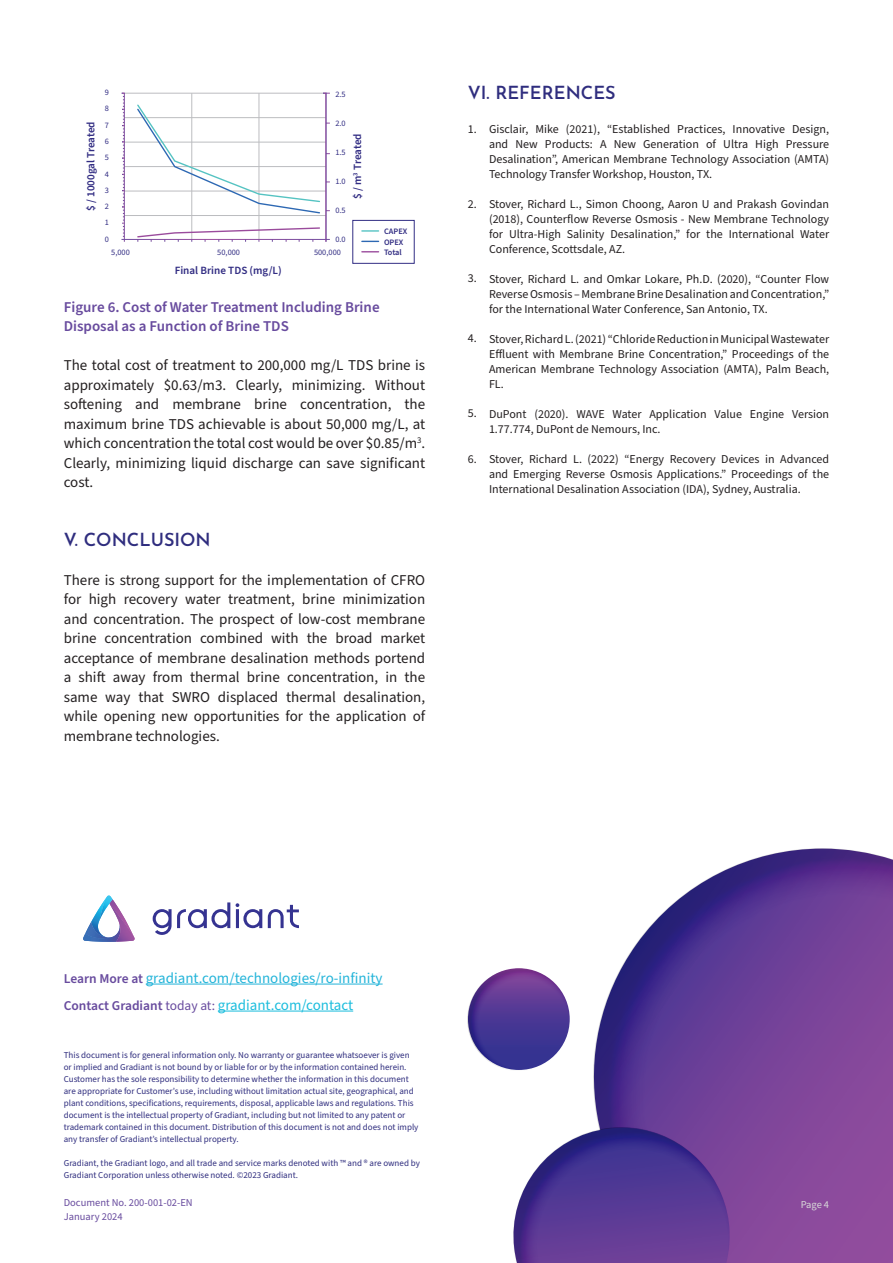
<style>
.page{position:relative;width:893px;height:1263px;background:#fff}
.page>*{position:absolute;margin:0;border:0;box-sizing:border-box;transform-origin:0 0}
.t1{font:600 18px "Josefin Sans";color:#2f2d7e}
.t2{font:15px/19.5px "Source Sans Pro";color:#231f20;text-align:justify}
.t3{font:15px/27px "Source Sans Pro";color:#23b4d9}
.t4{font:600 15px/19.5px "Source Sans Pro";color:#684b9e}
.t5{font:12px/15px "Source Sans Pro";color:#231f20;text-align:justify}
.t6{font:600 11.1px "Source Sans Pro";color:#322d83}
.t7{font:10.5px "Source Sans Pro";color:#684b9e}
.t8{font:10.5px "Source Sans Pro";color:#d8d8d8}
.t9{font:9px/12px "Source Sans Pro";color:#2f2d7e}
.t10{font:8.25px/16.4px "Source Sans Pro";color:#322d83;text-align:justify}
.t11{font:600 8.25px "Source Sans Pro";color:#322d83}
.s1{font-weight:600;font-size:13.5px;color:#684b9e}
.s2{font-size:13.5px;color:#684b9e}
.s3{color:#1cbddd}
</style>
<div class="page">
<img style="left:594px;top:848px;width:299px;height:415px">
<img style="left:513px;top:1127px;width:217px;height:136px">
<img style="left:468px;top:968px;width:102px;height:102px">
<svg style="left:885px;top:895px;width:8px;height:280px;background:#85489b"></svg>
<svg style="left:153px;top:902px;width:146px;height:33px"></svg>
<svg style="left:83px;top:900px;width:52px;height:42px"></svg>
<img style="left:100px;top:895px;width:13px;height:25px">
<hr style="left:146px;top:984px;width:237px;height:1px;background:#23b4d9">
<hr style="left:218px;top:1011px;width:135px;height:1px;background:#1cbddd">
<hr style="left:124px;top:215px;width:202px;height:1px;background:#bcbdc0">
<hr style="left:124px;top:191px;width:202px;height:1px;background:#bcbdc0">
<hr style="left:124px;top:166px;width:202px;height:1px;background:#bcbdc0">
<hr style="left:124px;top:142px;width:202px;height:1px;background:#bcbdc0">
<hr style="left:124px;top:117px;width:202px;height:1px;background:#bcbdc0">
<hr style="left:124px;top:93px;width:202px;height:1px;background:#bcbdc0">
<svg style="left:121px;top:93px;width:4px;height:149px"></svg>
<div style="left:353px;top:220px;width:61px;height:44px;border:1px solid #322e84"></div>
<svg style="left:362px;top:230px;width:17px;height:2px"></svg>
<svg style="left:362px;top:241px;width:17px;height:1px"></svg>
<svg style="left:362px;top:251px;width:17px;height:1px"></svg>
<svg style="left:136px;top:93px;width:194px;height:149px"></svg>
<p class="t10" style="left:105px;top:84px;width:6px">9</p>
<p class="t10" style="left:105px;top:101px;width:6px">8</p>
<p class="t6" style="left:84px;top:211px;width:91px;rotate:-90deg">$ / 1000gal Treated</p>
<p class="t10" style="left:105px;top:117px;width:6px">7</p>
<p class="t10" style="left:105px;top:133px;width:6px">6</p>
<p class="t10" style="left:105px;top:150px;width:6px">5</p>
<p class="t10" style="left:105px;top:166px;width:6px">4<br>3<br>2<br>1</p>
<p class="t10" style="left:335px;top:86px;width:12px">2.5</p>
<p class="t10" style="left:335px;top:115px;width:12px">2.0</p>
<p class="t10" style="left:335px;top:144px;width:12px">1.5</p>
<p class="t10" style="left:335px;top:173px;width:12px">1.0</p>
<p class="t10" style="left:335px;top:202px;width:12px">0.5</p>
<p class="t6" style="left:350px;top:199px;width:67px;rotate:-90deg">$ / m<sup>3</sup> Treated</p>
<p class="t10" style="left:105px;top:231px;width:6px">0</p>
<p class="t10" style="left:335px;top:231px;width:12px">0.0</p>
<p class="t10" style="left:111px;top:245px;width:20px">5,000</p>
<p class="t10" style="left:217px;top:245px;width:24px">50,000</p>
<p class="t10" style="left:314px;top:245px;width:28px">500,000</p>
<p class="t6" style="left:175px;top:263px;width:109px">Final Brine TDS (mg/L)</p>
<p class="t11" style="left:384px;top:226px;width:25px">CAPEX</p>
<p class="t11" style="left:384px;top:236px;width:21px">OPEX</p>
<p class="t11" style="left:384px;top:247px;width:19px">Total</p>
<p class="t4" style="left:64px;top:298px;width:317px">Figure 6. Cost of Water Treatment Including Brine<br>Disposal as a Function of Brine TDS</p>
<p class="t2" style="left:64px;top:356px;width:363px">The total cost of treatment to 200,000 mg/L TDS brine is approximately $0.63/m3. Clearly, minimizing. Without softening and membrane brine concentration, the maximum brine TDS achievable is about 50,000 mg/L, at which concentration the total cost would be over $0.85/m<sup>3</sup>.<br>Clearly, minimizing liquid discharge can save significant cost.</p>
<h1 class="t1" style="left:64px;top:524px;width:149px">V. CONCLUSION</h1>
<p class="t2" style="left:64px;top:571px;width:363px">There is strong support for the implementation of CFRO for high recovery water treatment, brine minimization and concentration. The prospect of low-cost membrane brine concentration combined with the broad market acceptance of membrane desalination methods portend a shift away from thermal brine concentration, in the same way that SWRO displaced thermal desalination, while opening new opportunities for the application of membrane technologies.</p>
<h1 class="t1" style="left:468px;top:77px;width:149px">VI. REFERENCES</h1>
<p class="t5" style="left:489px;top:122px;width:342px">Gisclair, Mike (2021), “Established Practices, Innovative Design, and New Products: A New Generation of Ultra High Pressure Desalination”, American Membrane Technology Association (AMTA)<br>Technology Transfer Workshop, Houston, TX.</p>
<p class="t5" style="left:489px;top:197px;width:342px">Stover, Richard L., Simon Choong, Aaron U and Prakash Govindan (2018), Counterflow Reverse Osmosis - New Membrane Technology for Ultra-High Salinity Desalination,” for the International Water Conference, Scottsdale, AZ.</p>
<p class="t5" style="left:489px;top:272px;width:342px">Stover, Richard L. and Omkar Lokare, Ph.D. (2020), “Counter Flow Reverse Osmosis – Membrane Brine Desalination and Concentration,” for the International Water Conference, San Antonio, TX.</p>
<p class="t5" style="left:489px;top:332px;width:342px">Stover, Richard L. (2021) “Chloride Reduction in Municipal Wastewater Effluent with Membrane Brine Concentration,” Proceedings of the American Membrane Technology Association (AMTA), Palm Beach, FL.</p>
<p class="t5" style="left:489px;top:407px;width:342px">DuPont (2020). WAVE Water Application Value Engine Version<br>1.77.774, DuPont de Nemours, Inc.</p>
<p class="t5" style="left:489px;top:452px;width:342px">Stover, Richard L. (2022) “Energy Recovery Devices in Advanced and Emerging Reverse Osmosis Applications.” Proceedings of the International Desalination Association (IDA), Sydney, Australia.</p>
<p class="t5" style="left:468px;top:122px;width:10px">1.</p>
<p class="t5" style="left:468px;top:196px;width:10px">2.</p>
<p class="t5" style="left:468px;top:271px;width:10px">3.</p>
<p class="t5" style="left:468px;top:330px;width:10px">4.</p>
<p class="t5" style="left:468px;top:406px;width:10px">5.</p>
<p class="t5" style="left:468px;top:452px;width:10px">6.</p>
<p class="t3" style="left:64px;top:965px;width:320px"><span class="s1">Learn More at</span> gradiant.com/technologies/ro-infinity<br><span class="s1">Contact Gradiant</span> <span class="s2">today at:</span> <span class="s3">gradiant.com/contact</span></p>
<p class="t9" style="left:64px;top:1049px;width:356px">This document is for general information only. No warranty or guarantee whatsoever is given or implied and Gradiant is not bound by or liable for or by the information contained herein.<br>Customer has the sole responsibility to determine whether the information in this document are appropriate for Customer’s use, including without limitation actual site, geographical, and plant conditions, specifications, requirements, disposal, applicable laws and regulations. This document is the intellectual property of Gradiant, including but not limited to any patent or trademark contained in this document. Distribution of this document is not and does not imply any transfer of Gradiant’s intellectual property.</p>
<p class="t9" style="left:64px;top:1157px;width:358px">Gradiant, the Gradiant logo, and all trade and service marks denoted with ™ and ® are owned by<br>Gradiant Corporation unless otherwise noted. ©2023 Gradiant.</p>
<p class="t7" style="left:64px;top:1196px;width:130px">Document No. 200-001-02-EN</p>
<p class="t8" style="left:801px;top:1197px;width:30px">Page 4</p>
<p class="t7" style="left:64px;top:1209px;width:60px">January 2024</p>
</div>
